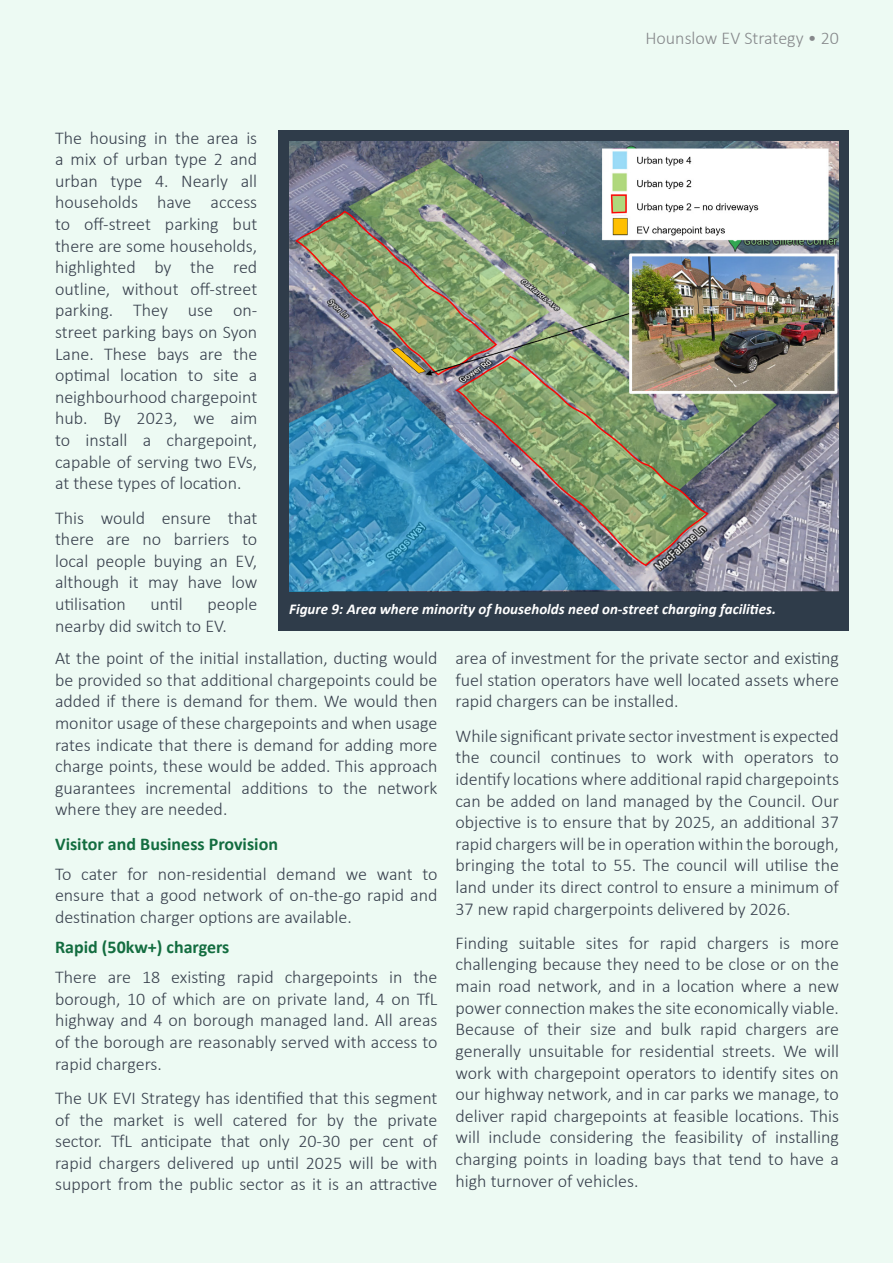
<style>
.page{position:relative;width:893px;height:1263px;background:#edfaf3}
.page>*{position:absolute;margin:0;border:0;box-sizing:border-box;transform-origin:0 0}
.t1{font:300 18px/21.6px "Calibri";color:#38404d;text-align:justify}
.t2{font:700 18px "Calibri";color:#136d40}
.t3{font:300 18px "Calibri";color:#86888b}
.t4{font:italic 700 15px "Calibri";color:#fff}
</style>
<div class="page">
<div style="left:279px;top:131px;width:569px;height:500px;background:#2f3c4a"></div>
<img style="left:289px;top:141px;width:550px;height:450px">
<p class="t3" style="left:645px;top:27px;width:195px">Hounslow EV Strategy • 20</p>
<p class="t1" style="left:55px;top:127px;width:204px">The housing in the area is a mix of urban type 2 and urban type 4. Nearly all households have access to off-street parking but there are some households, highlighted by the red outline, without off-street parking. They use on&shy;street parking bays on Syon Lane. These bays are the optimal location to site a neighbourhood chargepoint hub. By 2023, we aim to install a chargepoint, capable of serving two EVs, at these types of location.</p>
<p class="t1" style="left:55px;top:507px;width:204px">This would ensure that there are no barriers to local people buying an EV, although it may have low utilisation</p>
<p class="t1" style="left:55px;top:593px;width:204px;text-indent:152px">people nearby did switch to EV.</p>
<p class="t1" style="left:55px;top:647px;width:384px">At the point of the initial installation, ducting would be provided so that additional chargepoints could be added if there is demand for them. We would then monitor usage of these chargepoints and when usage rates indicate that there is demand for adding more charge points, these would be added. This approach guarantees incremental additions to the network where they are needed.</p>
<p class="t2" style="left:55px;top:831px;width:224px">Visitor and Business Provision</p>
<p class="t1" style="left:55px;top:863px;width:384px">To cater for non-residential demand we want to ensure that a good network of on-the-go rapid and destination charger options are available.</p>
<p class="t2" style="left:55px;top:934px;width:176px">Rapid (50kw+) chargers</p>
<p class="t1" style="left:55px;top:966px;width:384px">There are 18 existing rapid chargepoints in the borough, 10 of which are on private land, 4 on TfL highway and 4 on borough managed land. All areas of the borough are reasonably served with access to rapid chargers.</p>
<p class="t1" style="left:55px;top:1087px;width:384px">The UK EVI Strategy has identified that this segment of the market is well catered for by the private sector. TfL anticipate that only 20-30 per cent of rapid chargers delivered up until 2025 will be with support from the public sector as it is an attractive</p>
<p class="t1" style="left:150px;top:593px;width:34px">until</p>
<p class="t4" style="left:289px;top:598px;width:488px">Figure 9: Area where minority of households need on-street charging facilities.</p>
<p class="t1" style="left:455px;top:647px;width:385px">area of investment for the private sector and existing fuel station operators have well located assets where rapid chargers can be installed.</p>
<p class="t1" style="left:455px;top:725px;width:385px">While significant private sector investment is expected the council continues to work with operators to identify locations where additional rapid chargepoints can be added on land managed by the Council. Our objective is to ensure that by 2025, an additional 37 rapid chargers will be in operation within the borough, bringing the total to 55. The council will utilise the land under its direct control to ensure a minimum of 37 new rapid chargerpoints delivered by 2026.</p>
<p class="t1" style="left:455px;top:932px;width:385px">Finding suitable sites for rapid chargers is more challenging because they need to be close or on the main road network, and in a location where a new power connection makes the site economically viable.<br>Because of their size and bulk rapid chargers are generally unsuitable for residential streets. We will work with chargepoint operators to identify sites on our highway network, and in car parks we manage, to deliver rapid chargepoints at feasible locations. This will include considering the feasibility of installing charging points in loading bays that tend to have a high turnover of vehicles.</p>
</div>
